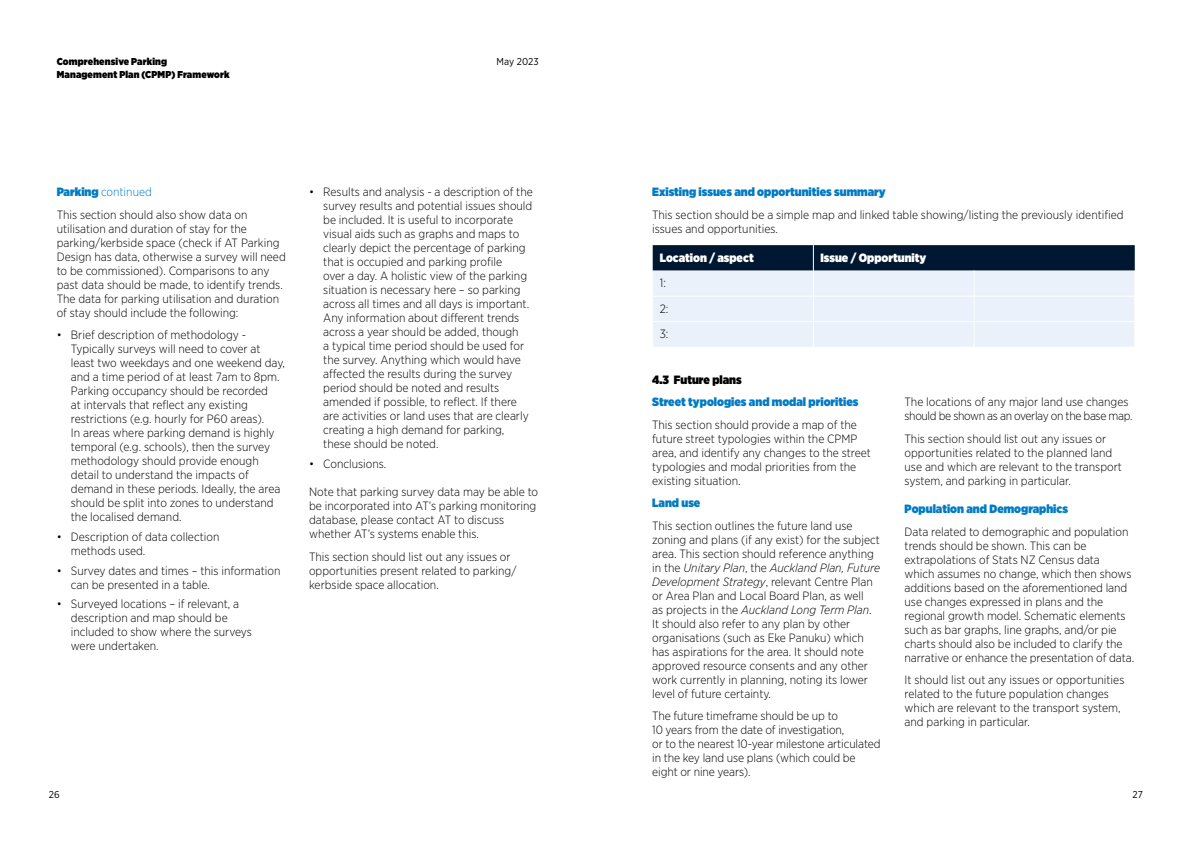
<style>
.page{position:relative;width:1191px;height:842px;background:#fff}
.page>*{position:absolute;margin:0;border:0;box-sizing:border-box;transform-origin:0 0}
.t1{font:300 12px/14px "Gotham Narrow";color:#000}
.t2{font:900 12px "Gotham Narrow";color:#007bc3}
.t3{font:900 12px "Gotham Narrow";color:#fff}
.t4{font:900 12px "Gotham Narrow";color:#000}
.t5{font:900 10px/13px "Gotham Narrow";letter-spacing:.015em;color:#000}
.t6{font:10px "Gotham Narrow";color:#000}
.s1{font-weight:900;color:#007bc3}
.s2{color:#007bc3}
.s3{font-style:italic}
</style>
<div class="page">
<svg style="left:652px;top:245px;width:483px;height:102px;background:#b0bbc8"></svg>
<p class="t5" style="left:57px;top:55px;width:174px">Comprehensive Parking<br>Management Plan (CPMP) Framework</p>
<p class="t6" style="left:496px;top:55px;width:44px">May 2023</p>
<p class="t1" style="left:57px;top:180px;width:192px;line-height:22.5px"><span class="s1">Parking</span> <span class="s2">continued<br></span>This section should also show data on</p>
<p class="t1" style="left:57px;top:221px;width:231px">utilisation and duration of stay for the parking/kerbside space (check if AT Parking Design has data, otherwise a survey will need to be commissioned). Comparisons to any past data should be made, to identify trends.<br>The data for parking utilisation and duration of stay should include the following:</p>
<p class="t1" style="left:71px;top:328px;width:216px;text-indent:-14px">• Brief description of methodology - Typically surveys will need to cover at least two weekdays and one weekend day, and a time period of at least 7am to 8pm.<br>Parking occupancy should be recorded<br>at intervals that reflect any existing restrictions (e.g. hourly for P60 areas).<br>In areas where parking demand is highly temporal (e.g. schools), then the survey methodology should provide enough detail to understand the impacts of demand in these periods. Ideally, the area should be split into zones to understand the localised demand.</p>
<p class="t1" style="left:71px;top:529px;width:150px;text-indent:-14px">• Description of data collection methods used.</p>
<p class="t1" style="left:71px;top:563px;width:211px;text-indent:-14px">• Survey dates and times – this information can be presented in a table.</p>
<p class="t1" style="left:71px;top:597px;width:183px;text-indent:-14px">• Surveyed locations – if relevant, a description and map should be included to show where the surveys were undertaken.</p>
<p class="t1" style="left:323px;top:185px;width:211px;text-indent:-14px">• Results and analysis - a description of the survey results and potential issues should be included. It is useful to incorporate visual aids such as graphs and maps to clearly depict the percentage of parking that is occupied and parking profile<br>over a day. A holistic view of the parking situation is necessary here – so parking across all times and all days is important.<br>Any information about different trends across a year should be added, though<br>a typical time period should be used for the survey. Anything which would have affected the results during the survey period should be noted and results amended if possible, to reflect. If there are activities or land uses that are clearly creating a high demand for parking, these should be noted.</p>
<p class="t1" style="left:309px;top:456px;width:79px">• Conclusions.</p>
<p class="t1" style="left:309px;top:485px;width:231px">Note that parking survey data may be able to be incorporated into AT’s parking monitoring database, please contact AT to discuss whether AT’s systems enable this.</p>
<p class="t1" style="left:309px;top:549px;width:209px">This section should list out any issues or opportunities present related to parking/ kerbside space allocation.</p>
<p class="t2" style="left:652px;top:184px;width:235px">Existing issues and opportunities summary</p>
<p class="t1" style="left:652px;top:207px;width:473px">This section should be a simple map and linked table showing/listing the previously identified issues and opportunities.</p>
<p class="t3" style="left:660px;top:249px;width:95px">Location / aspect</p>
<p class="t3" style="left:820px;top:249px;width:107px">Issue / Opportunity</p>
<p class="t1" style="left:660px;top:270px;width:10px;line-height:25.5px">1:<br>2:<br>3:</p>
<p class="t4" style="left:652px;top:371px;width:91px">4.3 Future plans</p>
<p class="t2" style="left:652px;top:394px;width:208px">Street typologies and modal priorities</p>
<p class="t1" style="left:652px;top:417px;width:220px">This section should provide a map of the future street typologies within the CPMP area, and identify any changes to the street typologies and modal priorities from the existing situation.</p>
<p class="t2" style="left:652px;top:495px;width:50px">Land use</p>
<p class="t1" style="left:652px;top:518px;width:229px">This section outlines the future land use zoning and plans (if any exist) for the subject area. This section should reference anything in the <span class="s3">Unitary Plan</span>, the <span class="s3">Auckland Plan, Future Development Strategy</span>, relevant Centre Plan or Area Plan and Local Board Plan, as well<br>as projects in the <span class="s3">Auckland Long Term Plan</span>.<br>It should also refer to any plan by other organisations (such as Eke Panuku) which has aspirations for the area. It should note approved resource consents and any other work currently in planning, noting its lower level of future certainty.</p>
<p class="t1" style="left:652px;top:709px;width:230px">The future timeframe should be up to<br>10 years from the date of investigation,<br>or to the nearest 10-year milestone articulated in the key land use plans (which could be eight or nine years).</p>
<p class="t1" style="left:904px;top:395px;width:229px">The locations of any major land use changes should be shown as an overlay on the base map.</p>
<p class="t1" style="left:904px;top:431px;width:219px">This section should list out any issues or opportunities related to the planned land use and which are relevant to the transport system, and parking in particular.</p>
<p class="t2" style="left:904px;top:501px;width:165px">Population and Demographics</p>
<p class="t1" style="left:904px;top:524px;width:231px">Data related to demographic and population trends should be shown. This can be extrapolations of Stats NZ Census data<br>which assumes no change, which then shows additions based on the aforementioned land use changes expressed in plans and the regional growth model. Schematic elements such as bar graphs, line graphs, and/or pie charts should also be included to clarify the narrative or enhance the presentation of data.</p>
<p class="t1" style="left:904px;top:673px;width:221px">It should list out any issues or opportunities related to the future population changes which are relevant to the transport system, and parking in particular.</p>
<p class="t6" style="left:49px;top:789px;width:12px">26</p>
<p class="t6" style="left:1132px;top:789px;width:12px">27</p>
</div>
